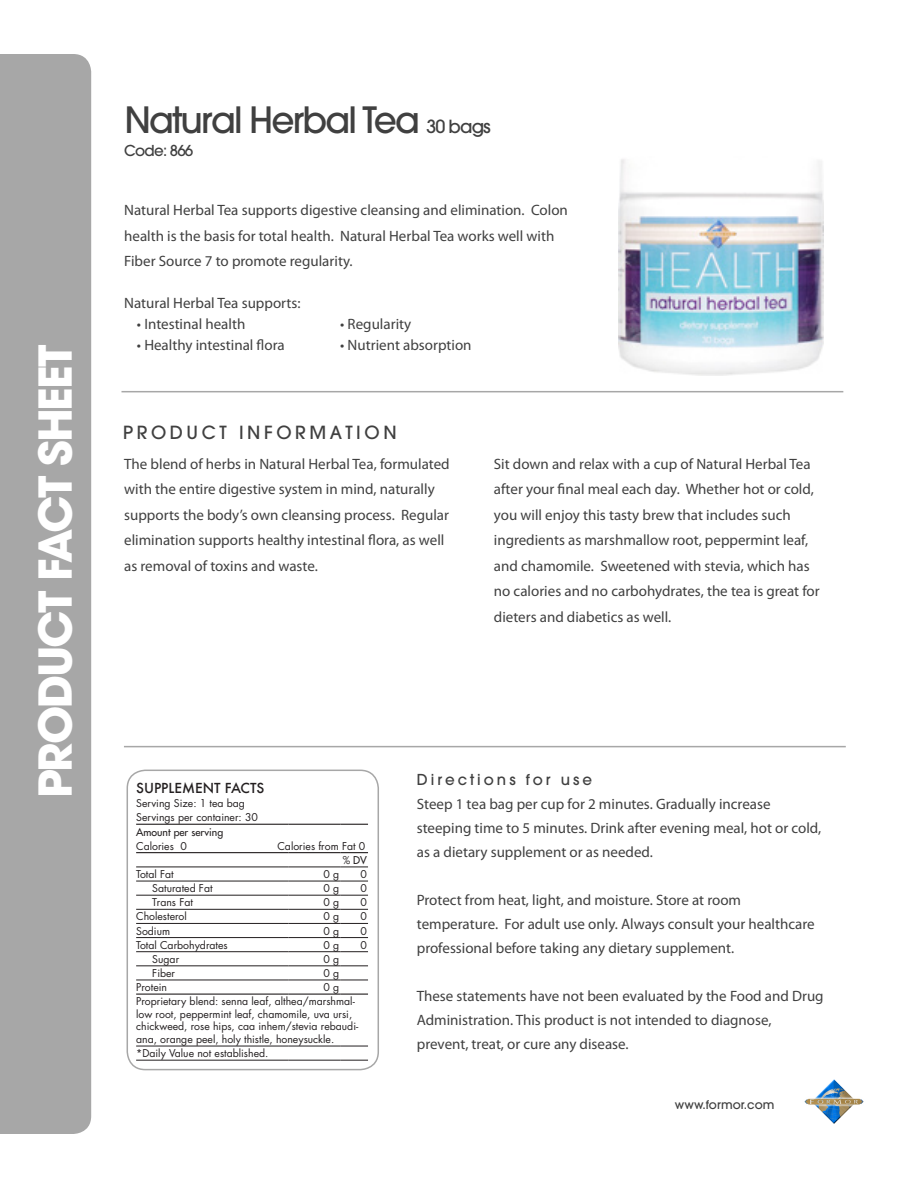
<style>
.page{position:relative;width:918px;height:1188px;background:#fff}
.page>*{position:absolute;margin:0;border:0;box-sizing:border-box;transform-origin:0 0}
.t1{font:700 45px "Avant Garde";letter-spacing:-.05em;color:#fff}
.t2{font:500 36px "Avant Garde";letter-spacing:-.05em;color:#404040}
.t3{font:500 18px "Avant Garde";letter-spacing:.2em;color:#404040}
.t4{font:15px/25.5px "Myriad Pro";color:#404040}
.t5{font:500 15px "Avant Garde";letter-spacing:.2em;color:#404040}
.t6{font:500 13.5px "Futura";color:#231f20}
.t7{font:500 12px "Avant Garde";color:#404040}
.t8{font:10.5px/12.6px "Futura";color:#231f20}
.t9{font:10.5px "Futura";color:#231f20}
.s1{font-size:18px}
</style>
<div class="page">
<hr style="left:122px;top:391px;width:721px;height:1px;background:#a7a7a7">
<div style="left:127px;top:770px;width:252px;height:300px;border:2px solid #a7a7a7;border-radius:18px"></div>
<div style="left:0;top:54px;width:91px;height:1080px;background:#a7a7a7"></div>
<img style="left:804px;top:1080px;width:60px;height:44px">
<hr style="left:136px;top:867px;width:153px;height:1px;background:#231f20">
<hr style="left:289px;top:867px;width:51px;height:1px;background:#231f20">
<svg style="left:340px;top:867px;width:28px;height:1px"></svg>
<hr style="left:136px;top:881px;width:153px;height:1px;background:#231f20">
<hr style="left:289px;top:881px;width:51px;height:1px;background:#231f20">
<svg style="left:340px;top:881px;width:28px;height:1px"></svg>
<hr style="left:136px;top:895px;width:153px;height:1px;background:#231f20">
<hr style="left:289px;top:895px;width:51px;height:1px;background:#231f20">
<svg style="left:340px;top:895px;width:28px;height:1px"></svg>
<hr style="left:136px;top:909px;width:153px;height:1px;background:#231f20">
<hr style="left:289px;top:909px;width:51px;height:1px;background:#231f20">
<svg style="left:340px;top:909px;width:28px;height:1px"></svg>
<hr style="left:136px;top:923px;width:153px;height:1px;background:#231f20">
<hr style="left:289px;top:923px;width:51px;height:1px;background:#231f20">
<svg style="left:340px;top:923px;width:28px;height:1px"></svg>
<hr style="left:136px;top:937px;width:153px;height:1px;background:#231f20">
<hr style="left:289px;top:937px;width:51px;height:1px;background:#231f20">
<svg style="left:340px;top:937px;width:28px;height:1px"></svg>
<hr style="left:136px;top:951px;width:153px;height:1px;background:#231f20">
<hr style="left:289px;top:951px;width:51px;height:1px;background:#231f20">
<svg style="left:340px;top:951px;width:28px;height:1px"></svg>
<hr style="left:136px;top:966px;width:153px;height:1px;background:#231f20">
<hr style="left:289px;top:966px;width:51px;height:1px;background:#231f20">
<svg style="left:340px;top:966px;width:28px;height:1px"></svg>
<hr style="left:136px;top:980px;width:153px;height:1px;background:#231f20">
<hr style="left:289px;top:980px;width:51px;height:1px;background:#231f20">
<svg style="left:340px;top:980px;width:28px;height:1px"></svg>
<hr style="left:136px;top:1046px;width:153px;height:1px;background:#231f20">
<hr style="left:289px;top:1046px;width:51px;height:1px;background:#231f20">
<svg style="left:340px;top:1046px;width:28px;height:1px"></svg>
<hr style="left:136px;top:1060px;width:153px;height:1px;background:#231f20">
<hr style="left:289px;top:1060px;width:51px;height:1px;background:#231f20">
<svg style="left:340px;top:1060px;width:28px;height:1px"></svg>
<hr style="left:136px;top:824px;width:153px;height:1px;background:#231f20">
<hr style="left:289px;top:824px;width:51px;height:1px;background:#231f20">
<svg style="left:340px;top:824px;width:28px;height:1px"></svg>
<hr style="left:136px;top:852px;width:153px;height:1px;background:#231f20">
<hr style="left:289px;top:852px;width:51px;height:1px;background:#231f20">
<svg style="left:340px;top:852px;width:28px;height:1px"></svg>
<hr style="left:136px;top:994px;width:153px;height:1px;background:#231f20">
<hr style="left:289px;top:994px;width:51px;height:1px;background:#231f20">
<svg style="left:340px;top:994px;width:28px;height:1px"></svg>
<hr style="left:124px;top:746px;width:722px;height:1px;background:#a7a7a7">
<img style="left:618px;top:159px;width:206px;height:217px">
<p class="t1" style="left:26px;top:798px;width:454px;rotate:-90deg">PRODUCT FACT SHEET</p>
<p class="t2" style="left:124px;top:97px;width:368px">Natural Herbal Tea <span class="s1">30 bags</span></p>
<p class="t5" style="left:124px;top:141px;width:71px">Code: 866</p>
<p class="t4" style="left:124px;top:197px;width:445px">Natural Herbal Tea supports digestive cleansing and elimination. Colon health is the basis for total health. Natural Herbal Tea works well with<br>Fiber Source 7 to promote regularity.</p>
<p class="t4" style="left:124px;top:290px;width:178px">Natural Herbal Tea supports:</p>
<p class="t4" style="left:137px;top:311px;width:110px">• Intestinal health</p>
<p class="t4" style="left:340px;top:311px;width:73px">• Regularity</p>
<p class="t4" style="left:137px;top:332px;width:149px">• Healthy intestinal flora</p>
<p class="t4" style="left:340px;top:332px;width:133px">• Nutrient absorption</p>
<p class="t3" style="left:123px;top:422px;width:275px">PRODUCT INFORMATION</p>
<p class="t4" style="left:124px;top:451px;width:327px">The blend of herbs in Natural Herbal Tea, formulated with the entire digestive system in mind, naturally supports the body’s own cleansing process. Regular elimination supports healthy intestinal flora, as well as removal of toxins and waste.</p>
<p class="t4" style="left:494px;top:451px;width:327px">Sit down and relax with a cup of Natural Herbal Tea after your final meal each day. Whether hot or cold, you will enjoy this tasty brew that includes such ingredients as marshmallow root, peppermint leaf, and chamomile. Sweetened with stevia, which has no calories and no carbohydrates, the tea is great for dieters and diabetics as well.</p>
<p class="t6" style="left:136px;top:779px;width:130px">SUPPLEMENT FACTS</p>
<p class="t8" style="left:136px;top:797px;width:110px">Serving Size: 1 tea bag</p>
<p class="t8" style="left:136px;top:811px;width:123px">Servings per container: 30</p>
<p class="t9" style="left:136px;top:825px;width:89px">Amount per serving</p>
<p class="t8" style="left:136px;top:840px;width:52px">Calories 0</p>
<p class="t8" style="left:277px;top:840px;width:89px">Calories from Fat 0</p>
<p class="t9" style="left:343px;top:853px;width:26px">% DV</p>
<p class="t8" style="left:136px;top:868px;width:39px">Total Fat</p>
<p class="t8" style="left:323px;top:868px;width:17px">0 g</p>
<p class="t8" style="left:360px;top:868px;width:8px">0</p>
<p class="t8" style="left:152px;top:882px;width:62px">Saturated Fat</p>
<p class="t8" style="left:323px;top:882px;width:17px">0 g</p>
<p class="t8" style="left:360px;top:882px;width:8px">0</p>
<p class="t8" style="left:152px;top:896px;width:42px">Trans Fat</p>
<p class="t8" style="left:323px;top:896px;width:17px">0 g</p>
<p class="t8" style="left:360px;top:896px;width:8px">0</p>
<p class="t8" style="left:136px;top:910px;width:52px">Cholesterol</p>
<p class="t8" style="left:323px;top:910px;width:17px">0 g</p>
<p class="t8" style="left:360px;top:910px;width:8px">0</p>
<p class="t8" style="left:136px;top:925px;width:36px">Sodium</p>
<p class="t8" style="left:323px;top:925px;width:17px">0 g</p>
<p class="t8" style="left:360px;top:925px;width:8px">0</p>
<p class="t8" style="left:136px;top:939px;width:93px">Total Carbohydrates</p>
<p class="t8" style="left:323px;top:939px;width:17px">0 g</p>
<p class="t8" style="left:360px;top:939px;width:8px">0</p>
<p class="t8" style="left:152px;top:953px;width:28px">Sugar</p>
<p class="t8" style="left:323px;top:953px;width:17px">0 g</p>
<p class="t8" style="left:152px;top:967px;width:24px">Fiber</p>
<p class="t8" style="left:323px;top:967px;width:17px">0 g</p>
<p class="t8" style="left:136px;top:981px;width:32px">Protein</p>
<p class="t8" style="left:323px;top:981px;width:17px">0 g</p>
<p class="t8" style="left:136px;top:995px;width:224px">Proprietary blend: senna leaf, althea/marshmal&shy;low root, peppermint leaf, chamomile, uva ursi, chickweed, rose hips, caa inhem/stevia rebaudi&shy;ana, orange peel, holy thistle, honeysuckle.</p>
<p class="t8" style="left:136px;top:1047px;width:134px">*Daily Value not established.</p>
<p class="t5" style="left:417px;top:771px;width:177px">Directions for use</p>
<p class="t4" style="left:417px;top:791px;width:355px">Steep 1 tea bag per cup for 2 minutes. Gradually increase</p>
<p class="t4" style="left:417px;top:816px;width:406px;line-height:24px">steeping time to 5 minutes. Drink after evening meal, hot or cold, as a dietary supplement or as needed.</p>
<p class="t4" style="left:417px;top:887px;width:326px">Protect from heat, light, and moisture. Store at room</p>
<p class="t4" style="left:417px;top:912px;width:399px;line-height:24px">temperature. For adult use only. Always consult your healthcare professional before taking any dietary supplement.</p>
<p class="t4" style="left:417px;top:984px;width:408px;line-height:24px">These statements have not been evaluated by the Food and Drug<br>Administration. This product is not intended to diagnose,</p>
<p class="t4" style="left:417px;top:1031px;width:213px">prevent, treat, or cure any disease.</p>
<p class="t7" style="left:675px;top:1097px;width:101px">www.formor.com</p>
</div>
